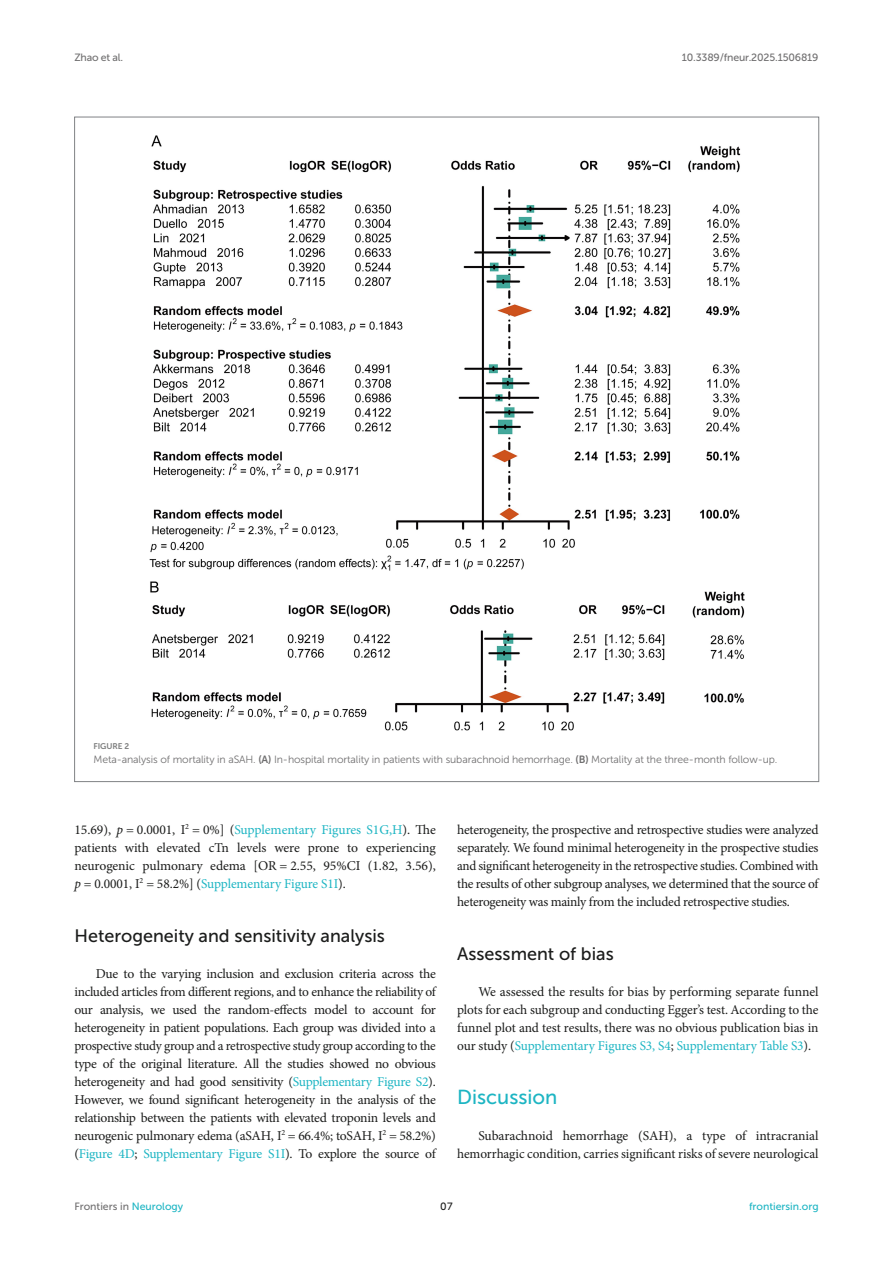
<style>
.page{position:relative;width:893px;height:1263px;background:#fff}
.page>*{position:absolute;margin:0;border:0;box-sizing:border-box;transform-origin:0 0}
.HEAD_1{font:20.25px "Museo Sans 500";color:#1db5c3}
.HEAD_2{font:18px "Museo Sans 500";color:#1b1c1b}
.TEXT{font:13.5px/18px "Minion Pro";letter-spacing:-.01em;color:#1b1c1b;text-align:justify}
.FIG_LEG{font:10.5px "Museo Sans 300";letter-spacing:-.01em;color:#706f70}
.t1{font:10.5px "Museo Sans 500";letter-spacing:-.015em;color:#706f70}
.t2{font:10.5px "Museo Sans 500";color:#1db5c3}
.t3{font:10.5px "Museo Sans 500";color:#1b1c1b}
.FIG_HD{font:8.25px "Museo Sans 700";letter-spacing:-.01em;color:#7e7f7f}
.s1{font-family:"Museo Sans 700"}
.s2{font-style:italic}
.s3{color:#1db5c3}
</style>
<div class="page">
<img style="left:149px;top:136px;width:595px;height:594px">
<p class="t1" style="left:74px;top:51px;width:50px">Zhao et al.</p>
<p class="t1" style="left:682px;top:51px;width:138px">10.3389/fneur.2025.1506819</p>
<p class="FIG_HD" style="left:94px;top:742px;width:37px">FIGURE 2</p>
<p class="FIG_LEG" style="left:94px;top:753px;width:685px">Meta-analysis of mortality in aSAH. <span class="s1">(A)</span> In-hospital mortality in patients with subarachnoid hemorrhage. <span class="s1">(B)</span> Mortality at the three-month follow-up.</p>
<p class="TEXT" style="left:74px;top:821px;width:363px">15.69), <span class="s2">p</span> = 0.0001, I<sup>2</sup> = 0%] (<span class="s3">Supplementary Figures S1G,H</span>). The patients with elevated cTn levels were prone to experiencing neurogenic pulmonary edema [OR = 2.55, 95%CI (1.82, 3.56), <span class="s2">p</span> = 0.0001, I<sup>2</sup> = 58.2%] (<span class="s3">Supplementary Figure S1I</span>).</p>
<p class="HEAD_2" style="left:74px;top:926px;width:312px">Heterogeneity and sensitivity analysis</p>
<p class="TEXT" style="left:74px;top:965px;width:363px;text-indent:21px">Due to the varying inclusion and exclusion criteria across the included articles from different regions, and to enhance the reliability of our analysis, we used the random-effects model to account for heterogeneity in patient populations. Each group was divided into a prospective study group and a retrospective study group according to the type of the original literature. All the studies showed no obvious heterogeneity and had good sensitivity (<span class="s3">Supplementary Figure S2</span>).<br>However, we found significant heterogeneity in the analysis of the relationship between the patients with elevated troponin levels and neurogenic pulmonary edema (aSAH, I<sup>2</sup> = 66.4%; toSAH, I<sup>2</sup> = 58.2%) (<span class="s3">Figure 4D</span>; <span class="s3">Supplementary Figure S1I</span>). To explore the source of</p>
<p class="TEXT" style="left:457px;top:821px;width:363px">heterogeneity, the prospective and retrospective studies were analyzed separately. We found minimal heterogeneity in the prospective studies and significant heterogeneity in the retrospective studies. Combined with the results of other subgroup analyses, we determined that the source of heterogeneity was mainly from the included retrospective studies.</p>
<p class="HEAD_2" style="left:457px;top:944px;width:158px">Assessment of bias</p>
<p class="TEXT" style="left:457px;top:983px;width:363px;text-indent:21px">We assessed the results for bias by performing separate funnel plots for each subgroup and conducting Egger’s test. According to the funnel plot and test results, there was no obvious publication bias in our study (<span class="s3">Supplementary Figures S3, S4</span>; <span class="s3">Supplementary Table S3</span>).</p>
<p class="HEAD_1" style="left:457px;top:1086px;width:102px">Discussion</p>
<p class="TEXT" style="left:457px;top:1127px;width:363px;text-align:right">Subarachnoid hemorrhage (SAH), a type of intracranial hemorrhagic condition, carries significant risks of severe neurological</p>
<p class="t1" style="left:74px;top:1200px;width:110px">Frontiers in <span class="s3">Neurology</span></p>
<p class="t3" style="left:440px;top:1200px;width:14px">07</p>
<p class="t2" style="left:749px;top:1200px;width:71px">frontiersin.org</p>
</div>
